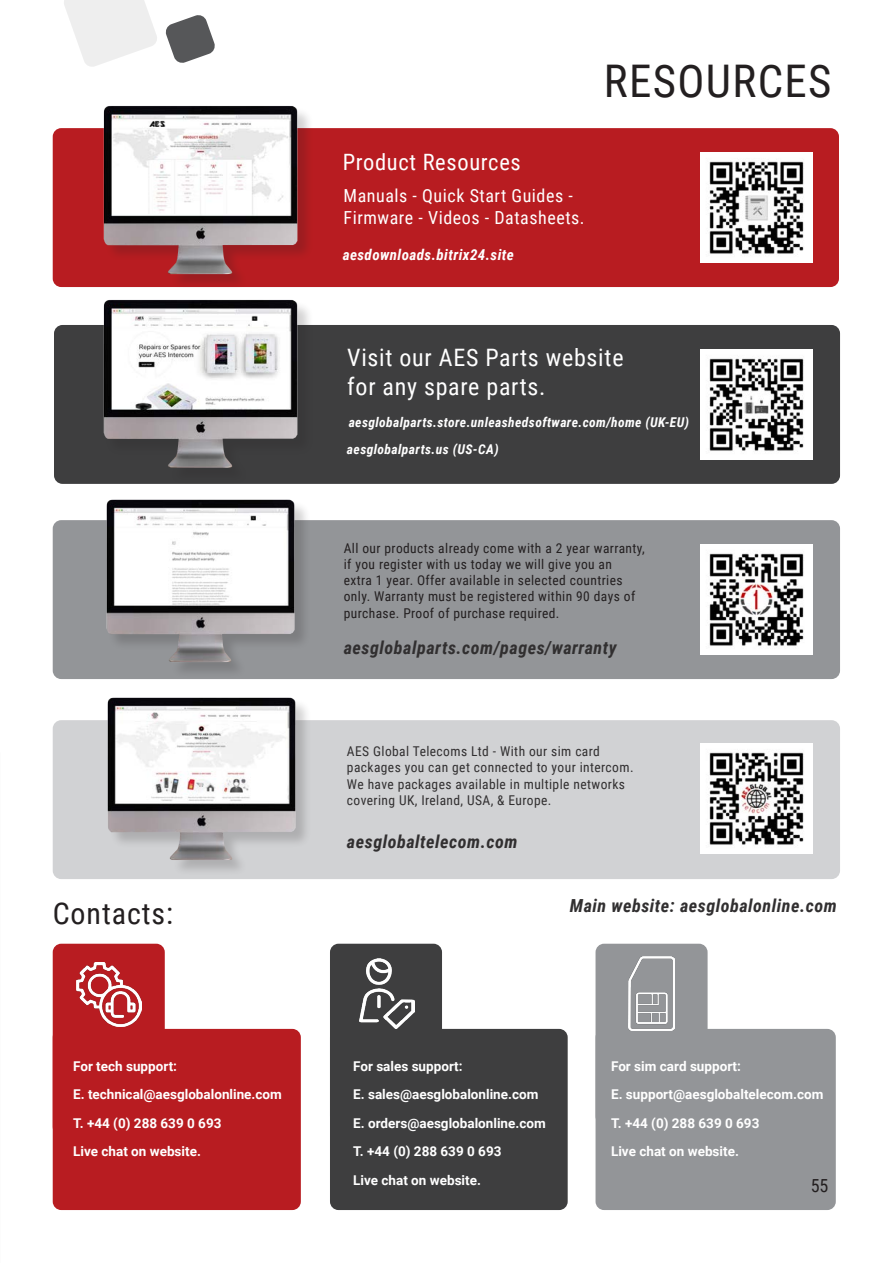
<style>
.page{position:relative;width:893px;height:1263px;background:#fff}
.page>*{position:absolute;margin:0;border:0;box-sizing:border-box;transform-origin:0 0}
.t1{font:45px "Roboto Condensed";letter-spacing:.03em;color:#231f20}
.t2{font:30px "Roboto Condensed";letter-spacing:.03em;color:#231f20}
.t3{font:24px/28.8px "Roboto Condensed";letter-spacing:.03em;color:#fff}
.t4{font:22.5px "Roboto Condensed";letter-spacing:.03em;color:#fff}
.t5{font:italic 700 18px "Roboto Condensed";letter-spacing:.03em;color:#312f30}
.t6{font:18px/21.6px "Roboto Condensed";letter-spacing:.03em;color:#fff}
.t7{font:18px "Roboto Condensed";color:#231f20}
.t8{font:italic 700 15px "Roboto Condensed";letter-spacing:.03em;color:#fff}
.t9{font:700 13.5px "Roboto";color:#fff}
.t10{font:13.5px/16.2px "Roboto Condensed";letter-spacing:.03em;color:#231f20}
.t11{font:13.5px/16.2px "Roboto Condensed";letter-spacing:.03em;color:#312f30}
.t12{font:italic 700 13.5px "Roboto Condensed";letter-spacing:.03em;color:#fff}
</style>
<div class="page">
<div style="left:595px;top:1029px;width:241px;height:181px;background:#939598;border-radius:9px"></div>
<svg style="left:64px;top:0;width:93px;height:67px"></svg>
<svg style="left:165px;top:15px;width:50px;height:48px"></svg>
<div style="left:53px;top:1029px;width:248px;height:181px;background:#b81c21;border-radius:9px"></div>
<div style="left:53px;top:128px;width:786px;height:159px;background:#b81c21;border-radius:9px"></div>
<div style="left:54px;top:325px;width:786px;height:159px;background:#3e3e3f;border-radius:9px"></div>
<div style="left:53px;top:520px;width:787px;height:159px;background:#939598;border-radius:9px"></div>
<div style="left:53px;top:720px;width:787px;height:159px;background:#d1d2d4;border-radius:9px"></div>
<div style="left:53px;top:944px;width:112px;height:191px;background:#b81c21;border-radius:9px"></div>
<div style="left:330px;top:944px;width:112px;height:181px;background:#3e3e3f;border-radius:9px"></div>
<div style="left:595px;top:944px;width:113px;height:181px;background:#939598;border-radius:9px"></div>
<div style="left:330px;top:1029px;width:238px;height:181px;background:#3e3e3f;border-radius:9px"></div>
<img style="left:76px;top:963px;width:66px;height:64px">
<img style="left:360px;top:958px;width:54px;height:71px">
<img style="left:629px;top:956px;width:45px;height:75px">
<div style="left:105px;top:107px;width:209px;height:183px;background:#231f20;opacity:.2"></div>
<img style="left:96px;top:105px;width:207px;height:174px">
<div style="left:108px;top:500px;width:203px;height:178px;background:#231f20;opacity:.2"></div>
<img style="left:100px;top:499px;width:199px;height:171px">
<div style="left:109px;top:698px;width:203px;height:178px;background:#231f20;opacity:.2"></div>
<img style="left:107px;top:697px;width:193px;height:171px">
<div style="left:105px;top:301px;width:209px;height:183px;background:#231f20;opacity:.2"></div>
<img style="left:103px;top:299px;width:200px;height:178px">
<img style="left:701px;top:153px;width:112px;height:109px">
<img style="left:701px;top:350px;width:112px;height:109px">
<img style="left:701px;top:545px;width:112px;height:109px">
<img style="left:701px;top:744px;width:112px;height:109px">
<p class="t2" style="left:53px;top:892px;width:122px">Contacts:</p>
<p class="t9" style="left:73px;top:1056px;width:105px">For tech support:</p>
<p class="t9" style="left:73px;top:1085px;width:210px">E. technical@aesglobalonline.com</p>
<p class="t9" style="left:73px;top:1113px;width:150px">T. +44 (0) 288 639 0 693</p>
<p class="t9" style="left:73px;top:1142px;width:129px">Live chat on website.</p>
<p class="t4" style="left:343px;top:146px;width:180px">Product Resources</p>
<p class="t6" style="left:344px;top:184px;width:243px">Manuals - Quick Start Guides -<br>Firmware - Videos - Datasheets.</p>
<p class="t8" style="left:343px;top:244px;width:173px">aesdownloads.bitrix24.site</p>
<p class="t1" style="left:604px;top:49px;width:229px">RESOURCES</p>
<p class="t3" style="left:347px;top:342px;width:278px">Visit our AES Parts website for any spare parts.</p>
<p class="t12" style="left:349px;top:412px;width:342px">aesglobalparts.store.unleashedsoftware.com/home (UK-EU)</p>
<p class="t12" style="left:347px;top:439px;width:153px">aesglobalparts.us (US-CA)</p>
<p class="t10" style="left:344px;top:539px;width:303px">All our products already come with a 2 year warranty, if you register with us today we will give you an<br>extra 1 year. Offer available in selected countries only. Warranty must be registered within 90 days of purchase. Proof of purchase required.</p>
<p class="t5" style="left:344px;top:635px;width:274px">aesglobalparts.com/pages/warranty</p>
<p class="t11" style="left:347px;top:743px;width:288px">AES Global Telecoms Ltd - With our sim card packages you can get connected to your intercom.<br>We have packages available in multiple networks covering UK, Ireland, USA, &amp; Europe.</p>
<p class="t5" style="left:347px;top:829px;width:172px">aesglobaltelecom.com</p>
<p class="t5" style="left:570px;top:893px;width:268px">Main website: aesglobalonline.com</p>
<p class="t9" style="left:353px;top:1056px;width:111px">For sales support:</p>
<p class="t9" style="left:353px;top:1085px;width:187px">E. sales@aesglobalonline.com</p>
<p class="t9" style="left:353px;top:1113px;width:194px">E. orders@aesglobalonline.com</p>
<p class="t9" style="left:353px;top:1142px;width:150px">T. +44 (0) 288 639 0 693</p>
<p class="t9" style="left:353px;top:1170px;width:129px">Live chat on website.</p>
<p class="t9" style="left:611px;top:1056px;width:131px">For sim card support:</p>
<p class="t9" style="left:611px;top:1085px;width:214px">E. support@aesglobaltelecom.com</p>
<p class="t9" style="left:611px;top:1113px;width:150px">T. +44 (0) 288 639 0 693</p>
<p class="t9" style="left:611px;top:1142px;width:129px">Live chat on website.</p>
<p class="t7" style="left:811px;top:1173px;width:19px">55</p>
</div>
